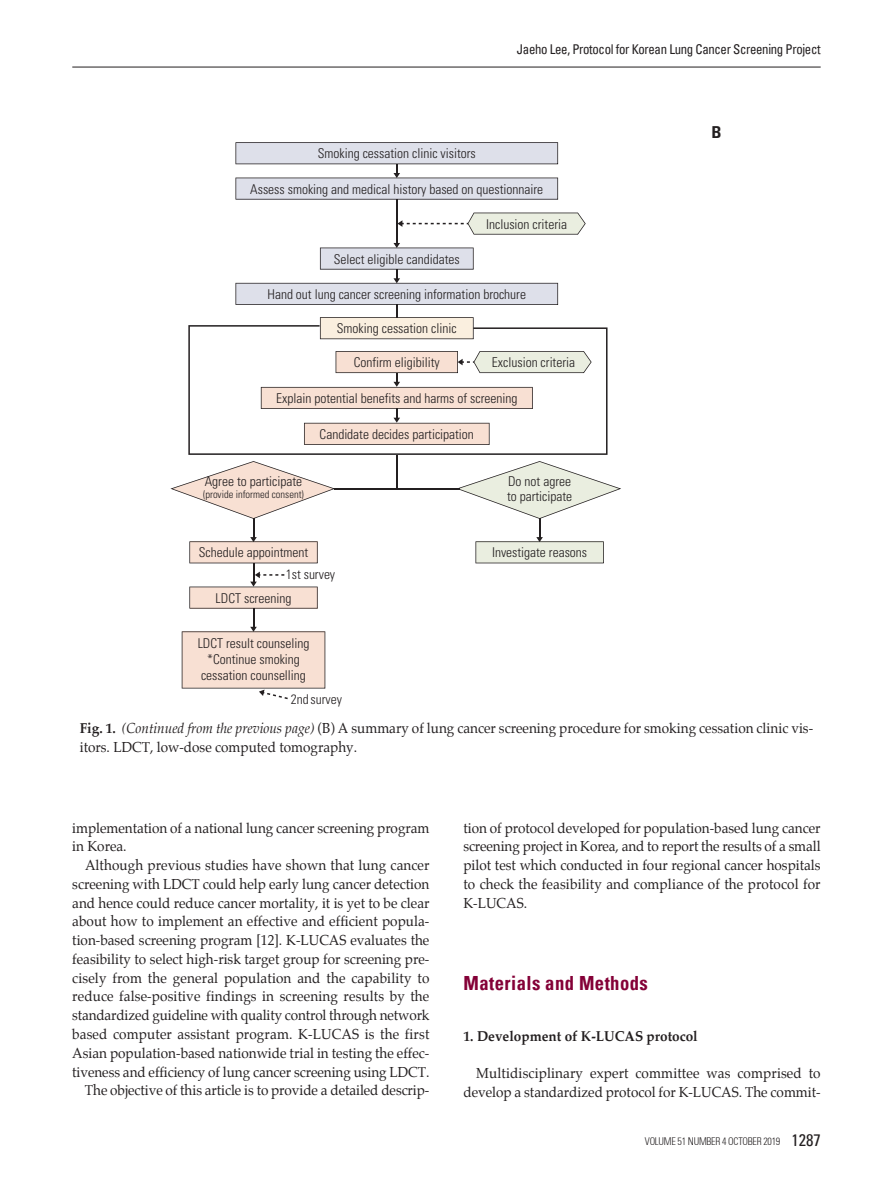
<style>
.page{position:relative;width:893px;height:1191px;background:#fff}
.page>*{position:absolute;margin:0;border:0;box-sizing:border-box;transform-origin:0 0}
.t1{font:700 condensed 19.5px "Univers";letter-spacing:.025em;color:#840037;scale:.95 1}
.t2{font:700 condensed 16.5px "Univers";color:#231f20}
.t3{font:14.25px/18.8px "Palatino";color:#231f20;scale:.95 1}
.t4{font:700 14.25px "Palatino";color:#231f20;scale:.95 1}
.t5{font:300 condensed 13.5px/16.2px "Univers";color:#231f20;text-align:center}
.t6{font:condensed 13.5px "Univers";letter-spacing:-.025em;color:#231f20;scale:.95 1}
.t7{font:300 condensed 10.5px "Univers";letter-spacing:-.025em;color:#231f20;scale:.95 1}
.t8{font:300 condensed 10.5px "Univers";color:#231f20}
.s1{font-weight:700}
.s2{font-style:italic}
.s3{font-weight:400;font-size:16.5px}
</style>
<div class="page">
<hr style="left:72px;top:67px;width:749px;height:1px;background:#231f20">
<svg style="left:235px;top:142px;width:323px;height:58px"></svg>
<svg style="left:398px;top:213px;width:188px;height:22px"></svg>
<hr style="left:396px;top:199px;width:2px;height:46px;background:#231f20">
<svg style="left:235px;top:243px;width:323px;height:82px"></svg>
<hr style="left:396px;top:455px;width:2px;height:34px;background:#231f20">
<svg style="left:456px;top:461px;width:165px;height:102px"></svg>
<hr style="left:334px;top:488px;width:126px;height:1px;background:#231f20">
<svg style="left:170px;top:461px;width:165px;height:238px"></svg>
<svg style="left:188px;top:325px;width:419px;height:130px"></svg>
<p class="t6" style="left:517px;top:41px;width:321px">Jaeho Lee, Protocol for Korean Lung Cancer Screening Project</p>
<p class="t5" style="left:318px;top:145px;width:160px">Smoking cessation clinic visitors</p>
<p class="t5" style="left:250px;top:181px;width:295px">Assess smoking and medical history based on questionnaire</p>
<p class="t5" style="left:334px;top:251px;width:127px">Select eligible candidates</p>
<p class="t5" style="left:486px;top:216px;width:82px">Inclusion criteria</p>
<p class="t5" style="left:267px;top:286px;width:260px">Hand out lung cancer screening information brochure</p>
<p class="t5" style="left:337px;top:320px;width:121px">Smoking cessation clinic</p>
<p class="t5" style="left:354px;top:354px;width:88px">Confirm eligibility</p>
<p class="t5" style="left:276px;top:390px;width:243px">Explain potential benefits and harms of screening</p>
<p class="t5" style="left:492px;top:354px;width:85px">Exclusion criteria</p>
<p class="t5" style="left:205px;top:473px;width:99px">Agree to participate</p>
<p class="t8" style="left:203px;top:488px;width:102px">(provide informed consent)</p>
<p class="t5" style="left:320px;top:426px;width:156px">Candidate decides participation</p>
<p class="t5" style="left:507px;top:473px;width:67px;line-height:15px;text-align:left">Do not agree to participate</p>
<p class="t5" style="left:199px;top:544px;width:111px">Schedule appointment</p>
<p class="t5" style="left:492px;top:544px;width:97px">Investigate reasons</p>
<p class="t5" style="left:216px;top:589px;width:77px">LDCT screening</p>
<p class="t5" style="left:198px;top:634px;width:113px">LDCT result counseling *Continue smoking cessation counselling</p>
<p class="t5" style="left:286px;top:566px;width:51px">1st survey</p>
<p class="t5" style="left:291px;top:691px;width:53px">2nd survey</p>
<p class="t2" style="left:711px;top:121px;width:12px">B</p>
<p class="t3" style="left:80px;top:720px;width:773px"><span class="s1">Fig. 1.</span> <span class="s2">(Continued from the previous page)</span> (B) A summary of lung cancer screening procedure for smoking cessation clinic vis&shy;itors. LDCT, low-dose computed tomography.</p>
<p class="t3" style="left:72px;top:819px;width:377px">implementation of a national lung cancer screening program in Korea.</p>
<p class="t3" style="left:72px;top:857px;width:378px;text-align:right">Although previous studies have shown that lung cancer screening with LDCT could help early lung cancer detection and hence could reduce cancer mortality, it is yet to be clear about how to implement an effective and efficient popula&shy;tion-based screening program [12]. K-LUCAS evaluates the feasibility to select high-risk target group for screening pre&shy;cisely from the general population and the capability to reduce false-positive findings in screening results by the standardized guideline with quality control through network based computer assistant program. K-LUCAS is the first Asian population-based nationwide trial in testing the effec&shy;tiveness and efficiency of lung cancer screening using LDCT.<br>The objective of this article is to provide a detailed descrip-</p>
<p class="t3" style="left:463px;top:819px;width:377px;text-align:justify">tion of protocol developed for population-based lung cancer screening project in Korea, and to report the results of a small pilot test which conducted in four regional cancer hospitals to check the feasibility and compliance of the protocol for K-LUCAS.</p>
<h1 class="t1" style="left:463px;top:971px;width:195px">Materials and Methods</h1>
<p class="t4" style="left:463px;top:1029px;width:248px">1. Development of K-LUCAS protocol</p>
<p class="t3" style="left:463px;top:1065px;width:377px;text-align:right">Multidisciplinary expert committee was comprised to develop a standardized protocol for K-LUCAS. The commit-</p>
<p class="t7" style="left:645px;top:1135px;width:187px">VOLUME 51 NUMBER 4 OCTOBER 2019 <span class="s3">1287</span></p>
</div>
